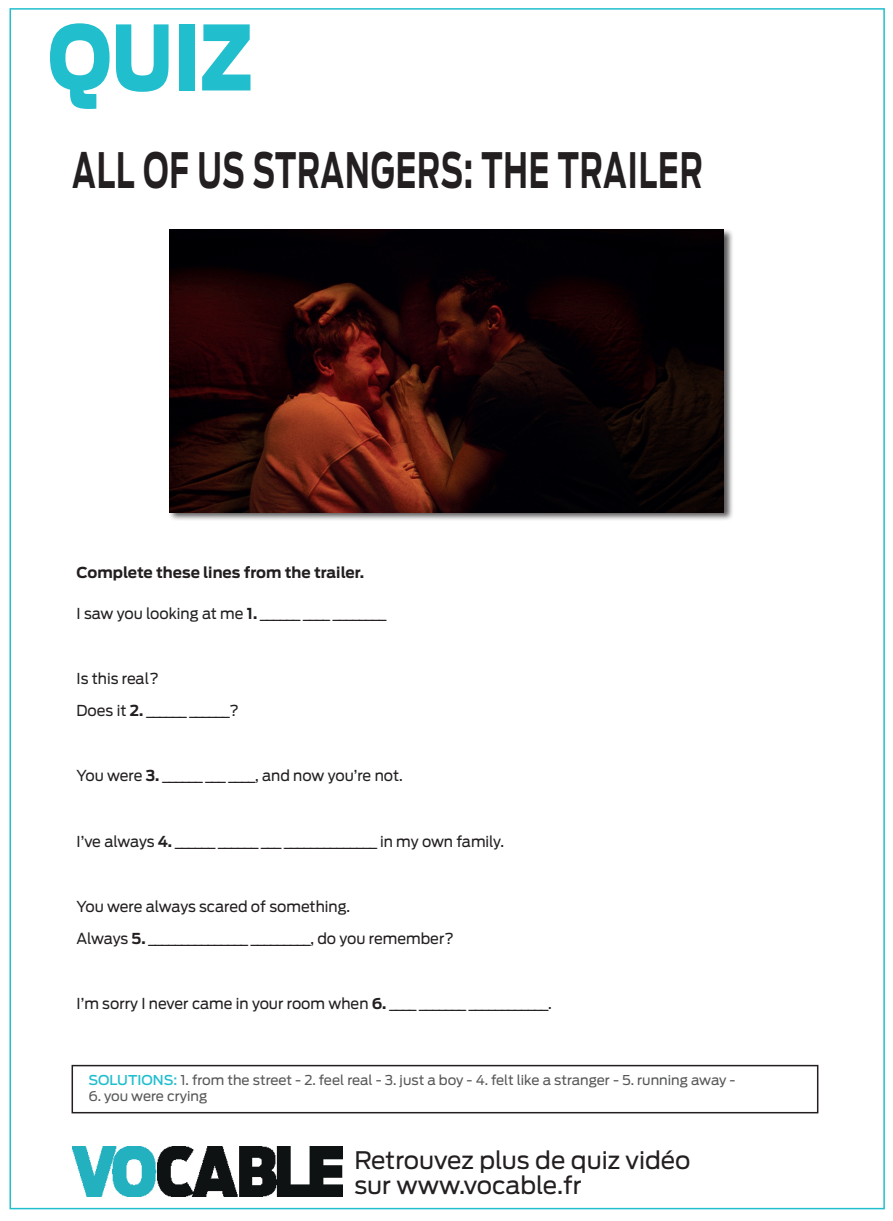
<style>
.page{position:relative;width:893px;height:1221px;background:#fff}
.page>*{position:absolute;margin:0;border:0;box-sizing:border-box;transform-origin:0 0}
.t1{font:900 89.1px "Antenna";color:#21bece;scale:.83 1}
.t2{font:700 48.45px "Antenna";letter-spacing:.03em;color:#231f20;scale:.62 1}
.t3{font:24px/25.5px "Antenna";color:#231f20}
.t4{font:15px/32.5px "Antenna";color:#231f20}
.t5{font:700 15px "Antenna";color:#231f20}
.t6{font:13.5px "Antenna";color:#57585a}
.s1{font-weight:700}
.s2{font-weight:500;color:#21bece}
</style>
<div class="page">
<div style="left:72px;top:1064px;width:746px;height:49px;border:2px solid #231f20"></div>
<div style="left:168px;top:228px;width:566px;height:293px;background:#231f20;opacity:.75"></div>
<img style="left:170px;top:230px;width:554px;height:282px">
<img style="left:72px;top:1146px;width:270px;height:50px">
<h1 class="t1" style="left:48px;top:5px;width:248px">QUIZ</h1>
<h2 class="t2" style="left:72px;top:141px;width:1019px">ALL OF US STRANGERS: THE TRAILER</h2>
<p class="t5" style="left:77px;top:563px;width:289px">Complete these lines from the trailer.</p>
<p class="t4" style="left:77px;top:597px;width:311px">I saw you looking at me <span class="s1">1.</span> ______ ____ ________</p>
<p class="t4" style="left:77px;top:662px;width:164px">Is this real?<br>Does it <span class="s1">2.</span> ______ ______?</p>
<p class="t4" style="left:77px;top:759px;width:328px">You were <span class="s1">3.</span> ______ ___ ____, and now you’re not.</p>
<p class="t4" style="left:77px;top:824px;width:429px">I’ve always <span class="s1">4.</span> ______ ______ ___ ______________ in my own family.</p>
<p class="t4" style="left:77px;top:889px;width:379px">You were always scared of something.<br>Always <span class="s1">5.</span> _______________ _________, do you remember?</p>
<p class="t4" style="left:77px;top:987px;width:477px">I’m sorry I never came in your room when <span class="s1">6.</span> ____ _______ ____________.</p>
<p class="t6" style="left:89px;top:1072px;width:649px"><span class="s2">SOLUTIONS:</span> 1. from the street - 2. feel real - 3. just a boy - 4. felt like a stranger - 5. running away -</p>
<p class="t6" style="left:89px;top:1088px;width:120px">6. you were crying</p>
<h3 class="t3" style="left:354px;top:1147px;width:338px">Retrouvez plus de quiz vidéo sur www.vocable.fr</h3>
</div>
